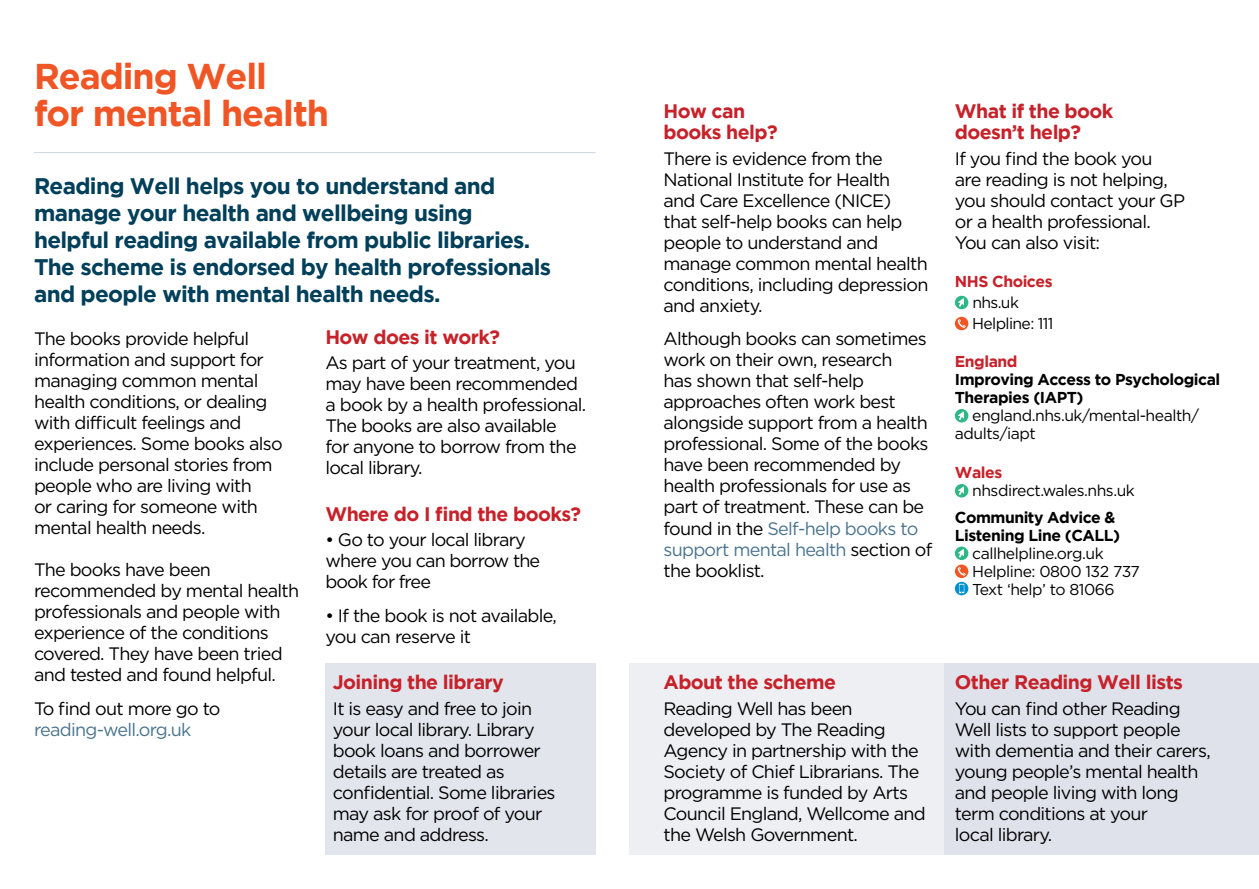
<style>
.page{position:relative;width:1259px;height:889px;background:#fff}
.page>*{position:absolute;margin:0;border:0;box-sizing:border-box;transform-origin:0 0}
.t1{font:700 35.7px/37.7px "Gotham";letter-spacing:-.03em;color:#f05625}
.t2{font:700 22.5px/27px "Gotham";letter-spacing:-.03em;color:#003f5a}
.t3{font:700 19.5px/21px "Gotham";letter-spacing:-.03em;color:#c7212a}
.t4{font:18px/21px "Gotham HTF";letter-spacing:-.04em;color:#000}
.t5{font:18px "Gotham HTF";letter-spacing:-.04em;color:#4a748d}
.t6{font:15.75px/18px "Gotham HTF";letter-spacing:-.03em;color:#000}
.t7{font:700 15.75px/18px "Gotham";letter-spacing:-.03em;color:#000}
.t8{font:700 15.75px "Gotham";letter-spacing:-.03em;color:#c7212a}
.s1{color:#4a748d}
</style>
<div class="page">
<div style="left:955px;top:296px;width:13px;height:13px;background:#2fb886;border-radius:50%"></div>
<svg style="left:958px;top:298px;width:6px;height:9px"></svg>
<svg style="left:955px;top:317px;width:13px;height:13px"></svg>
<svg style="left:957px;top:319px;width:8px;height:9px"></svg>
<div style="left:955px;top:409px;width:13px;height:13px;background:#2fb886;border-radius:50%"></div>
<svg style="left:958px;top:411px;width:6px;height:9px"></svg>
<div style="left:955px;top:484px;width:13px;height:13px;background:#2fb886;border-radius:50%"></div>
<svg style="left:958px;top:486px;width:6px;height:9px"></svg>
<div style="left:955px;top:546px;width:13px;height:14px;background:#2fb886;border-radius:50%"></div>
<svg style="left:958px;top:549px;width:6px;height:8px"></svg>
<svg style="left:955px;top:564px;width:13px;height:14px"></svg>
<svg style="left:957px;top:566px;width:8px;height:10px"></svg>
<svg style="left:955px;top:582px;width:13px;height:13px"></svg>
<svg style="left:959px;top:584px;width:5px;height:9px"></svg>
<div style="left:325px;top:663px;width:270px;height:192px;background:#dce0e8"></div>
<div style="left:629px;top:663px;width:315px;height:192px;background:#edeff3"></div>
<div style="left:944px;top:663px;width:315px;height:192px;background:#dce0e8"></div>
<hr style="left:34px;top:152px;width:561px;height:1px;background:#d1d9e1">
<h1 class="t1" style="left:34px;top:56px;width:296px">Reading Well<br>for mental health</h1>
<p class="t2" style="left:34px;top:172px;width:518px">Reading Well helps you to understand and manage your health and wellbeing using helpful reading available from public libraries.<br>The scheme is endorsed by health professionals and people with mental health needs.</p>
<p class="t4" style="left:34px;top:327px;width:250px">The books provide helpful information and support for managing common mental health conditions, or dealing with difficult feelings and experiences. Some books also include personal stories from people who are living with<br>or caring for someone with mental health needs.</p>
<p class="t4" style="left:34px;top:559px;width:267px">The books have been recommended by mental health professionals and people with experience of the conditions covered. They have been tried and tested and found helpful.</p>
<p class="t4" style="left:34px;top:697px;width:188px">To find out more go to</p>
<p class="t5" style="left:34px;top:719px;width:159px">reading-well.org.uk</p>
<p class="t3" style="left:325px;top:326px;width:176px">How does it work?</p>
<p class="t4" style="left:325px;top:352px;width:262px">As part of your treatment, you may have been recommended a book by a health professional.<br>The books are also available<br>for anyone to borrow from the local library.</p>
<p class="t3" style="left:325px;top:503px;width:257px">Where do I find the books?</p>
<p class="t4" style="left:325px;top:529px;width:216px">• Go to your local library where you can borrow the book for free</p>
<p class="t4" style="left:325px;top:604px;width:233px">• If the book is not available, you can reserve it</p>
<p class="t3" style="left:333px;top:671px;width:173px">Joining the library</p>
<p class="t4" style="left:333px;top:697px;width:224px">It is easy and free to join your local library. Library book loans and borrower details are treated as confidential. Some libraries may ask for proof of your name and address.</p>
<p class="t3" style="left:663px;top:100px;width:116px">How can books help?</p>
<p class="t4" style="left:663px;top:147px;width:266px">There is evidence from the<br>National Institute for Health<br>and Care Excellence (NICE) that self-help books can help people to understand and manage common mental health conditions, including depression and anxiety.</p>
<p class="t4" style="left:663px;top:328px;width:270px">Although books can sometimes work on their own, research<br>has shown that self-help approaches often work best alongside support from a health professional. Some of the books have been recommended by health professionals for use as part of treatment. These can be found in the <span class="s1">Self-help books to support mental health</span> section of the booklist.</p>
<p class="t3" style="left:955px;top:100px;width:160px">What if the book doesn’t help?</p>
<p class="t4" style="left:955px;top:147px;width:232px">If you find the book you<br>are reading is not helping, you should contact your GP or a health professional.<br>You can also visit:</p>
<p class="t8" style="left:955px;top:272px;width:99px">NHS Choices</p>
<p class="t6" style="left:972px;top:291px;width:83px;line-height:21px">nhs.uk<br>Helpline: 111</p>
<p class="t8" style="left:955px;top:352px;width:64px">England</p>
<p class="t7" style="left:955px;top:370px;width:267px">Improving Access to Psychological<br>Therapies (IAPT)</p>
<p class="t6" style="left:955px;top:406px;width:246px;text-indent:17px">england.nhs.uk/mental-health/ adults/iapt</p>
<p class="t8" style="left:955px;top:463px;width:49px">Wales</p>
<p class="t6" style="left:972px;top:481px;width:164px">nhsdirect.wales.nhs.uk</p>
<p class="t7" style="left:955px;top:507px;width:167px">Community Advice &amp;<br>Listening Line (CALL)</p>
<p class="t6" style="left:972px;top:544px;width:169px">callhelpline.org.uk<br>Helpline: 0800 132 737<br>Text ‘help’ to 81066</p>
<p class="t3" style="left:663px;top:671px;width:174px">About the scheme</p>
<p class="t4" style="left:663px;top:697px;width:264px">Reading Well has been developed by The Reading<br>Agency in partnership with the<br>Society of Chief Librarians. The programme is funded by Arts<br>Council England, Wellcome and the Welsh Government.</p>
<p class="t3" style="left:955px;top:671px;width:230px">Other Reading Well lists</p>
<p class="t4" style="left:955px;top:697px;width:257px">You can find other Reading<br>Well lists to support people with dementia and their carers, young people’s mental health and people living with long term conditions at your<br>local library.</p>
</div>
